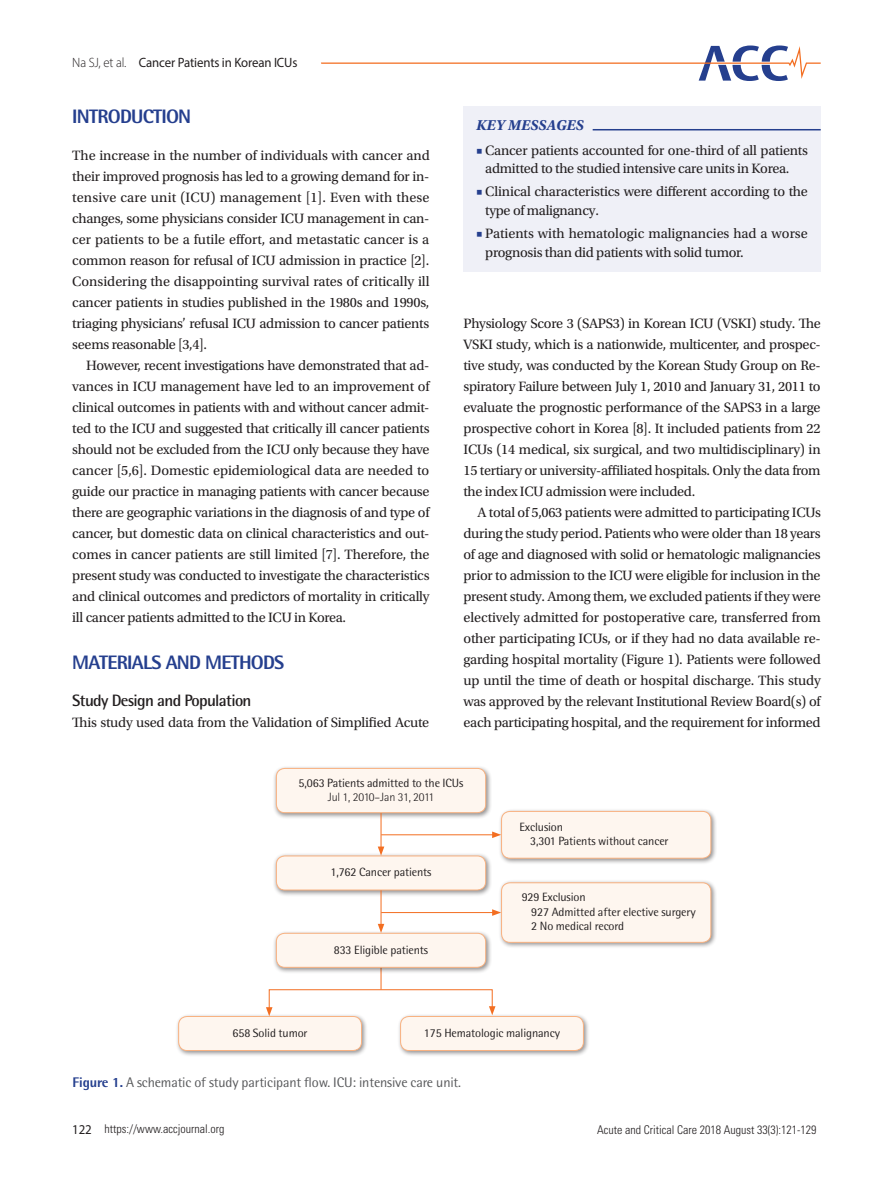
<style>
.page{position:relative;width:893px;height:1191px;background:#fff}
.page>*{position:absolute;margin:0;border:0;box-sizing:border-box;transform-origin:0 0}
.대제목{font:800 19.5px "Rotis Semi Sans Std";letter-spacing:-.04em;color:#253f8e}
.중제목{font:700 16.5px "Rotis Semi Sans Std";letter-spacing:-.04em;color:#231f20}
.본문{font:italic 700 15px "Utopia Std";letter-spacing:.005em;color:#253f8e}
.본문-2{font:14.25px/21px "Utopia Std";letter-spacing:-.02em;color:#231f20;text-align:justify}
.표_그림_제목{font:13.95px "Rotis Semi Sans Std";letter-spacing:-.01em;color:#57585a}
.t1{font:13.5px "Myriad Pro";letter-spacing:-.01em;color:#231f20;scale:.95 1}
.그림지문{font:12px "Rotis Semi Sans Std";letter-spacing:-.01em;color:#231f20}
.doi{font:300 condensed 12px "Univers LT Std";color:#231f20}
.하시라_제목{font:300 condensed 12px "Univers LT Std";color:#231f20}
.그림지문-2{font:300 12px "Rotis Semi Sans Std";letter-spacing:-.01em;color:#231f20}
.s1{font-weight:300}
.s2{color:#253f8e}
.s3{font-weight:800;color:#253f8e}
.s4{font-family:"Myriad Pro";font-weight:400;font-stretch:normal;font-size:13.5px}
</style>
<div class="page">
<svg style="left:321px;top:45px;width:500px;height:36px"></svg>
<div style="left:463px;top:106px;width:358px;height:166px;background:#eff0f7"></div>
<hr style="left:593px;top:129px;width:228px;height:1px;background:#253f8e">
<div style="left:498px;top:808px;width:219px;height:56px;background:#231f20;opacity:.5"></div>
<div style="left:502px;top:811px;width:209px;height:47px;background:#fef6ef;border-radius:9px"></div>
<div style="left:501px;top:811px;width:210px;height:47px;border:1px solid #f9b281;border-radius:9px"></div>
<hr style="left:381px;top:834px;width:114px;height:1px;background:#f36e21">
<svg style="left:492px;top:831px;width:9px;height:7px"></svg>
<div style="left:498px;top:879px;width:219px;height:70px;background:#231f20;opacity:.5"></div>
<div style="left:502px;top:882px;width:209px;height:60px;background:#fef6ef;border-radius:9px"></div>
<div style="left:501px;top:882px;width:210px;height:60px;border:1px solid #f9b281;border-radius:9px"></div>
<hr style="left:381px;top:912px;width:114px;height:1px;background:#f36e21">
<svg style="left:492px;top:909px;width:9px;height:7px"></svg>
<div style="left:175px;top:1013px;width:193px;height:44px;background:#231f20;opacity:.5"></div>
<div style="left:179px;top:1016px;width:182px;height:34px;background:#fef6ef;border-radius:9px"></div>
<div style="left:178px;top:1016px;width:184px;height:35px;border:1px solid #f9b281;border-radius:9px"></div>
<div style="left:397px;top:1013px;width:193px;height:44px;background:#231f20;opacity:.5"></div>
<div style="left:401px;top:1016px;width:182px;height:34px;background:#fef6ef;border-radius:9px"></div>
<div style="left:400px;top:1016px;width:184px;height:35px;border:1px solid #f9b281;border-radius:9px"></div>
<svg style="left:266px;top:974px;width:229px;height:42px"></svg>
<div style="left:273px;top:765px;width:219px;height:54px;background:#231f20;opacity:.5"></div>
<div style="left:276px;top:768px;width:210px;height:44px;background:#fef6ef;border-radius:9px"></div>
<div style="left:276px;top:768px;width:210px;height:45px;border:1px solid #f9b281;border-radius:9px"></div>
<div style="left:273px;top:852px;width:219px;height:45px;background:#231f20;opacity:.5"></div>
<div style="left:276px;top:856px;width:210px;height:34px;background:#fef6ef;border-radius:9px"></div>
<div style="left:276px;top:855px;width:210px;height:35px;border:1px solid #f9b281;border-radius:9px"></div>
<div style="left:273px;top:930px;width:219px;height:44px;background:#231f20;opacity:.5"></div>
<div style="left:276px;top:933px;width:210px;height:34px;background:#fef6ef;border-radius:9px"></div>
<div style="left:276px;top:933px;width:210px;height:34px;border:1px solid #f9b281;border-radius:9px"></div>
<hr style="left:381px;top:813px;width:1px;height:36px;background:#f36e21">
<svg style="left:378px;top:846px;width:6px;height:9px"></svg>
<hr style="left:381px;top:890px;width:1px;height:36px;background:#f36e21">
<svg style="left:378px;top:924px;width:6px;height:9px"></svg>
<p class="t1" style="left:72px;top:54px;width:239px"><span class="s1">Na SJ, et al.</span> Cancer Patients in Korean ICUs</p>
<p class="대제목" style="left:72px;top:104px;width:120px">INTRODUCTION</p>
<p class="본문-2" style="left:72px;top:145px;width:359px">The increase in the number of individuals with cancer and their improved prognosis has led to a growing demand for in&shy;tensive care unit (ICU) management [1]. Even with these changes, some physicians consider ICU management in can&shy;cer patients to be a futile effort, and metastatic cancer is a common reason for refusal of ICU admission in practice [2].<br>Considering the disappointing survival rates of critically ill cancer patients in studies published in the 1980s and 1990s, triaging physicians’ refusal ICU admission to cancer patients seems reasonable [3,4].</p>
<p class="본문-2" style="left:72px;top:355px;width:359px;text-indent:14px">However, recent investigations have demonstrated that ad&shy;vances in ICU management have led to an improvement of clinical outcomes in patients with and without cancer admit&shy;ted to the ICU and suggested that critically ill cancer patients should not be excluded from the ICU only because they have cancer [5,6]. Domestic epidemiological data are needed to guide our practice in managing patients with cancer because there are geographic variations in the diagnosis of and type of cancer, but domestic data on clinical characteristics and out&shy;comes in cancer patients are still limited [7]. Therefore, the present study was conducted to investigate the characteristics and clinical outcomes and predictors of mortality in critically ill cancer patients admitted to the ICU in Korea.</p>
<p class="대제목" style="left:72px;top:650px;width:214px">MATERIALS AND METHODS</p>
<p class="중제목" style="left:72px;top:690px;width:181px">Study Design and Population</p>
<p class="본문-2" style="left:72px;top:712px;width:358px">This study used data from the Validation of Simplified Acute</p>
<p class="본문" style="left:476px;top:116px;width:109px">KEY MESSAGES</p>
<p class="본문-2" style="left:485px;top:141px;width:324px;line-height:18.8px;text-indent:-9px"><span class="s2">■</span> Cancer patients accounted for one-third of all patients admitted to the studied intensive care units in Korea.</p>
<p class="본문-2" style="left:485px;top:183px;width:324px;line-height:18.8px;text-indent:-9px"><span class="s2">■</span> Clinical characteristics were different according to the type of malignancy.</p>
<p class="본문-2" style="left:485px;top:224px;width:324px;line-height:18.8px;text-indent:-9px"><span class="s2">■</span> Patients with hematologic malignancies had a worse prognosis than did patients with solid tumor.</p>
<p class="본문-2" style="left:463px;top:313px;width:359px">Physiology Score 3 (SAPS3) in Korean ICU (VSKI) study. The VSKI study, which is a nationwide, multicenter, and prospec&shy;tive study, was conducted by the Korean Study Group on Re&shy;spiratory Failure between July 1, 2010 and January 31, 2011 to evaluate the prognostic performance of the SAPS3 in a large prospective cohort in Korea [8]. It included patients from 22<br>ICUs (14 medical, six surgical, and two multidisciplinary) in 15 tertiary or university-affiliated hospitals. Only the data from the index ICU admission were included.</p>
<p class="본문-2" style="left:463px;top:502px;width:359px;text-indent:14px">A total of 5,063 patients were admitted to participating ICUs during the study period. Patients who were older than 18 years of age and diagnosed with solid or hematologic malignancies prior to admission to the ICU were eligible for inclusion in the present study. Among them, we excluded patients if they were electively admitted for postoperative care, transferred from other participating ICUs, or if they had no data available re&shy;garding hospital mortality (Figure 1). Patients were followed up until the time of death or hospital discharge. This study was approved by the relevant Institutional Review Board(s) of each participating hospital, and the requirement for informed</p>
<p class="그림지문" style="left:299px;top:775px;width:166px">5,063 Patients admitted to the ICUs</p>
<p class="그림지문-2" style="left:328px;top:790px;width:108px">Jul 1, 2010–Jan 31, 2011</p>
<p class="그림지문" style="left:331px;top:865px;width:102px">1,762 Cancer patients</p>
<p class="그림지문" style="left:334px;top:942px;width:96px">833 Eligible patients</p>
<p class="그림지문" style="left:519px;top:819px;width:45px">Exclusion</p>
<p class="그림지문" style="left:530px;top:834px;width:140px">3,301 Patients without cancer</p>
<p class="그림지문" style="left:522px;top:890px;width:65px">929 Exclusion</p>
<p class="그림지문" style="left:531px;top:904px;width:166px">927 Admitted after elective surgery</p>
<p class="그림지문" style="left:531px;top:919px;width:94px">2 No medical record</p>
<p class="그림지문" style="left:233px;top:1025px;width:77px">658 Solid tumor</p>
<p class="그림지문" style="left:424px;top:1025px;width:138px">175 Hematologic malignancy</p>
<p class="표_그림_제목" style="left:73px;top:1073px;width:390px"><span class="s3">Figure 1.</span> A schematic of study participant flow. ICU: intensive care unit.</p>
<p class="하시라_제목" style="left:72px;top:1121px;width:154px"><span class="s4">122</span> https://www.accjournal.org</p>
<p class="doi" style="left:597px;top:1122px;width:221px">Acute and Critical Care 2018 August 33(3):121-129</p>
</div>
